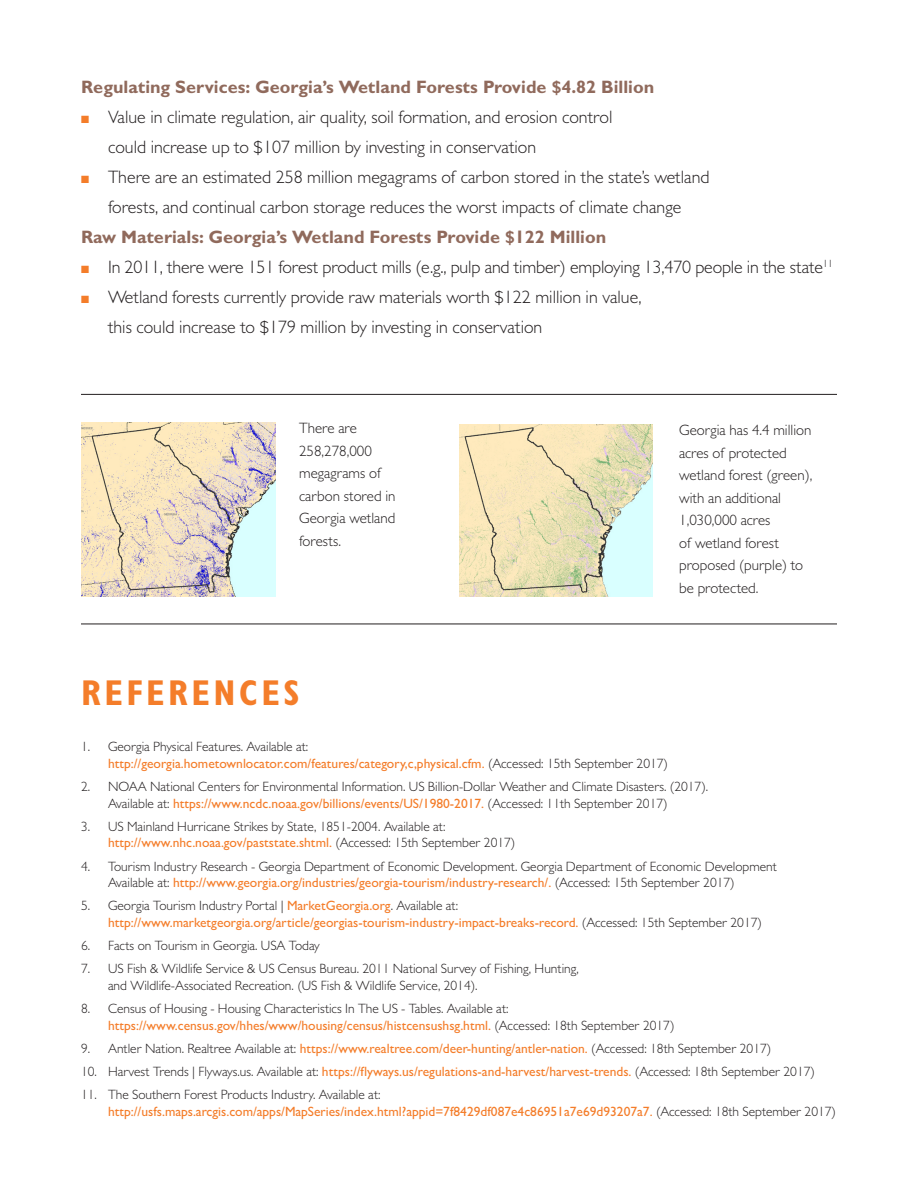
<style>
.page{position:relative;width:918px;height:1188px;background:#fff}
.page>*{position:absolute;margin:0;border:0;box-sizing:border-box;transform-origin:0 0}
.t1{font:700 condensed 36px "Gill Sans MT Pro";letter-spacing:.1em;color:#f47d2a}
.t2{font:300 18px/30px "Gill Sans MT Std";color:#231f20}
.t3{font:700 18px "Gill Sans MT Std";color:#906a5c}
.t4{font:300 15px/22.5px "Gill Sans MT Std";color:#231f20}
.t5{font:300 13.5px/16.5px "Gill Sans MT Std";color:#231f20}
.t6{font:500 13.5px/16.5px "Gill Sans MT Std";color:#f47d2a}
.s1{color:#f47d2a}
.s2{font-weight:300;color:#231f20}
.s3{font-weight:500;color:#f47d2a}
</style>
<div class="page">
<img style="left:81px;top:423px;width:195px;height:173px">
<img style="left:459px;top:425px;width:193px;height:171px">
<hr style="left:81px;top:394px;width:756px;height:1px;background:#231f20">
<hr style="left:81px;top:624px;width:756px;height:1px;background:#231f20">
<p class="t3" style="left:81px;top:76px;width:575px">Regulating Services: Georgia’s Wetland Forests Provide $4.82 Billion</p>
<p class="t2" style="left:108px;top:102px;width:506px;text-indent:-27px"><span class="s1">■</span> Value in climate regulation, air quality, soil formation, and erosion control could increase up to $107 million by investing in conservation</p>
<p class="t2" style="left:81px;top:162px;width:630px;text-align:center"><span class="s1">■</span> There are an estimated 258 million megagrams of carbon stored in the state’s wetland forests, and continual carbon storage reduces the worst impacts of climate change</p>
<p class="t3" style="left:81px;top:226px;width:527px">Raw Materials: Georgia’s Wetland Forests Provide $122 Million</p>
<p class="t2" style="left:81px;top:252px;width:754px"><span class="s1">■</span> In 2011, there were 151 forest product mills (e.g., pulp and timber) employing 13,470 people in the state<sup>11</sup></p>
<p class="t2" style="left:108px;top:282px;width:535px;text-indent:-27px"><span class="s1">■</span> Wetland forests currently provide raw materials worth $122 million in value, this could increase to $179 million by investing in conservation</p>
<p class="t4" style="left:299px;top:417px;width:98px">There are<br>258,278,000 megagrams of carbon stored in<br>Georgia wetland forests.</p>
<p class="t4" style="left:679px;top:419px;width:135px">Georgia has 4.4 million acres of protected wetland forest (green), with an additional<br>1,030,000 acres<br>of wetland forest proposed (purple) to be protected.</p>
<p class="t1" style="left:81px;top:671px;width:220px">REFERENCES</p>
<p class="t6" style="left:108px;top:738px;width:562px;text-indent:-27px"><span class="s2">1. Georgia Physical Features. Available at: </span>http://georgia.hometownlocator.com/features/category,c,physical.cfm. <span class="s2">(Accessed: 15th September 2017)</span></p>
<p class="t5" style="left:108px;top:778px;width:602px;text-indent:-27px">2. NOAA National Centers for Environmental Information. US Billion-Dollar Weather and Climate Disasters. (2017).<br>Available at: <span class="s3">https://www.ncdc.noaa.gov/billions/events/US/1980-2017.</span> (Accessed: 11th September 2017)</p>
<p class="t5" style="left:108px;top:818px;width:409px;text-indent:-27px">3. US Mainland Hurricane Strikes by State, 1851-2004. Available at: <span class="s3">http://www.nhc.noaa.gov/paststate.shtml.</span> (Accessed: 15th September 2017)</p>
<p class="t5" style="left:108px;top:858px;width:670px;text-indent:-27px">4. Tourism Industry Research - Georgia Department of Economic Development. Georgia Department of Economic Development<br>Available at: <span class="s3">http://www.georgia.org/industries/georgia-tourism/industry-research/.</span> (Accessed: 15th September 2017)</p>
<p class="t6" style="left:108px;top:897px;width:656px;text-indent:-27px"><span class="s2">5. Georgia Tourism Industry Portal |</span> MarketGeorgia.org<span class="s2">. Available at: </span>http://www.marketgeorgia.org/article/georgias-tourism-industry-impact-breaks-record. <span class="s2">(Accessed: 15th September 2017)</span></p>
<p class="t5" style="left:81px;top:937px;width:240px">6. Facts on Tourism in Georgia. USA Today</p>
<p class="t5" style="left:108px;top:960px;width:472px;text-indent:-27px">7. US Fish &amp; Wildlife Service &amp; US Census Bureau. 2011 National Survey of Fishing, Hunting, and Wildlife-Associated Recreation. (US Fish &amp; Wildlife Service, 2014).</p>
<p class="t5" style="left:108px;top:1000px;width:568px;text-indent:-27px">8. Census of Housing - Housing Characteristics In The US - Tables. Available at: <span class="s3">https://www.census.gov/hhes/www/housing/census/histcensushsg.html.</span> (Accessed: 18th September 2017)</p>
<p class="t5" style="left:81px;top:1040px;width:692px">9. Antler Nation. Realtree Available at: <span class="s3">https://www.realtree.com/deer-hunting/antler-nation.</span> (Accessed: 18th September 2017)</p>
<p class="t5" style="left:81px;top:1063px;width:736px">10. Harvest Trends | Flyways.us. Available at: <span class="s3">https://flyways.us/regulations-and-harvest/harvest-trends.</span> (Accessed: 18th September 2017)</p>
<p class="t6" style="left:108px;top:1086px;width:730px;text-indent:-27px"><span class="s2">11. The Southern Forest Products Industry. Available at: </span>http://usfs.maps.arcgis.com/apps/MapSeries/index.html?appid=7f8429df087e4c86951a7e69d93207a7. <span class="s2">(Accessed: 18th September 2017)</span></p>
</div>
